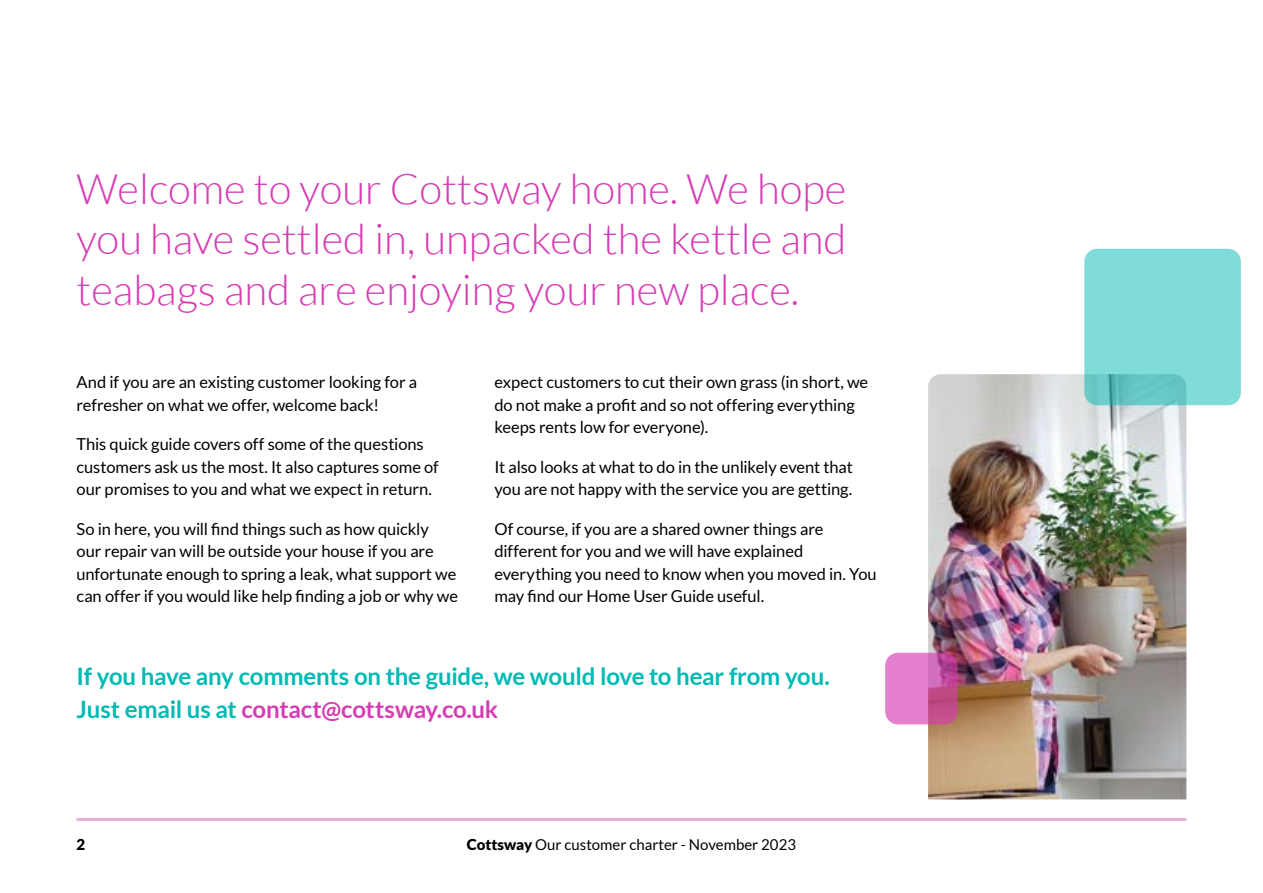
<style>
.page{position:relative;width:1263px;height:893px;background:#fff}
.page>*{position:absolute;margin:0;border:0;box-sizing:border-box;transform-origin:0 0}
.t1{font:300 42px/50.4px "Lato";color:#d63cb3;text-align:justify}
.t2{font:700 24px/33px "Lato";letter-spacing:-.01em;color:#00bab4}
.t3{font:16.5px/22.5px "Lato";letter-spacing:-.005em;color:#000}
.t4{font:15px "Lato";color:#000}
.t5{font:900 15px "Lato";color:#000}
.s1{color:#d63cb3}
.s2{font-weight:900}
</style>
<div class="page">
<hr style="left:77px;top:818px;width:1109px;height:3px;background:#e7b0d7">
<img style="left:928px;top:374px;width:258px;height:425px">
<svg style="left:885px;top:653px;width:72px;height:71px;background:#d66db7"></svg>
<svg style="left:1084px;top:249px;width:157px;height:156px;background:#7cd9d6"></svg>
<h1 class="t1" style="left:77px;top:164px;width:771px">Welcome to your Cottsway home. We hope you have settled in, unpacked the kettle and teabags and are enjoying your new place.</h1>
<p class="t3" style="left:77px;top:371px;width:342px">And if you are an existing customer looking for a refresher on what we offer, welcome back!</p>
<p class="t3" style="left:77px;top:433px;width:364px">This quick guide covers off some of the questions customers ask us the most. It also captures some of our promises to you and what we expect in return.</p>
<p class="t3" style="left:77px;top:517px;width:383px">So in here, you will find things such as how quickly<br>our repair van will be outside your house if you are unfortunate enough to spring a leak, what support we can offer if you would like help finding a job or why we</p>
<p class="t3" style="left:494px;top:371px;width:375px">expect customers to cut their own grass (in short, we do not make a profit and so not offering everything keeps rents low for everyone).</p>
<p class="t3" style="left:494px;top:455px;width:360px">It also looks at what to do in the unlikely event that you are not happy with the service you are getting.</p>
<p class="t3" style="left:494px;top:517px;width:384px">Of course, if you are a shared owner things are different for you and we will have explained everything you need to know when you moved in. You may find our Home User Guide useful.</p>
<h2 class="t2" style="left:77px;top:659px;width:755px">If you have any comments on the guide, we would love to hear from you.<br>Just email us at <span class="s1">contact@cottsway.co.uk</span></h2>
<p class="t5" style="left:77px;top:836px;width:10px">2</p>
<p class="t4" style="left:467px;top:836px;width:331px"><span class="s2">Cottsway</span> Our customer charter - November 2023</p>
</div>
